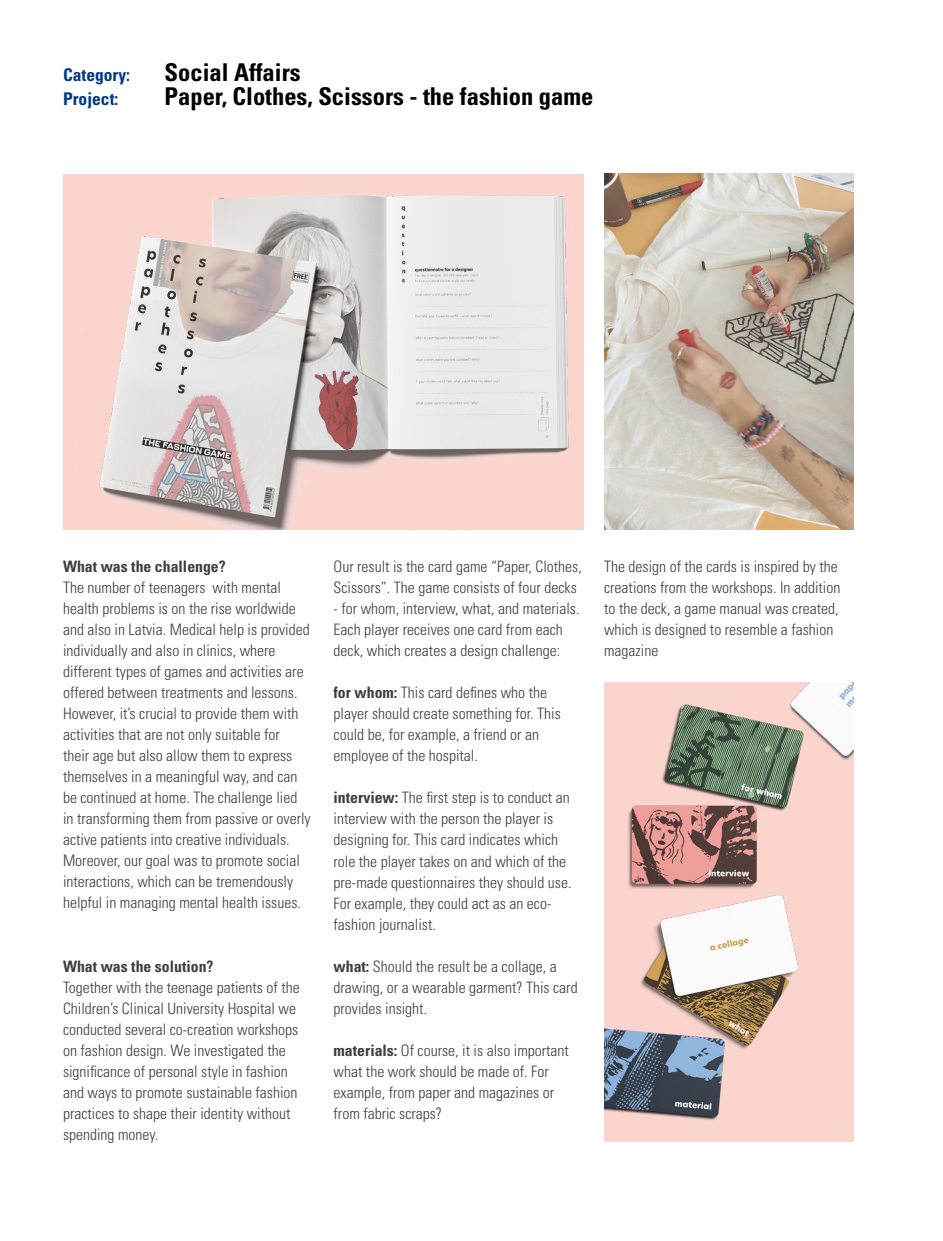
<style>
.page{position:relative;width:943px;height:1241px;background:#fff}
.page>*{position:absolute;margin:0;border:0;box-sizing:border-box;transform-origin:0 0}
.t1{font:700 condensed 24.5px "Univers LT Std";color:#000}
.t2{font:700 condensed 17.5px "Univers LT Std";color:#003882}
.t3{font:300 condensed 15.75px/21px "Univers LT Std";color:#3e3d40}
.t4{font:700 condensed 15.75px "Univers LT Std";color:#3e3d40}
.s1{font-weight:700}
</style>
<div class="page">
<img style="left:64px;top:174px;width:519px;height:355px">
<img style="left:604px;top:682px;width:249px;height:459px">
<img style="left:604px;top:174px;width:249px;height:355px">
<p class="t2" style="left:63px;top:64px;width:69px">Category:</p>
<h1 class="t1" style="left:164px;top:57px;width:138px">Social Affairs</h1>
<p class="t2" style="left:63px;top:88px;width:57px">Project:</p>
<h1 class="t1" style="left:165px;top:81px;width:430px">Paper, Clothes, Scissors - the fashion game</h1>
<p class="t4" style="left:63px;top:557px;width:164px">What was the challenge?</p>
<p class="t3" style="left:63px;top:577px;width:249px">The number of teenagers with mental health problems is on the rise worldwide and also in Latvia. Medical help is provided individually and also in clinics, where different types of games and activities are offered between treatments and lessons.<br>However, it’s crucial to provide them with activities that are not only suitable for<br>their age but also allow them to express themselves in a meaningful way, and can be continued at home. The challenge lied in transforming them from passive or overly active patients into creative individuals.<br>Moreover, our goal was to promote social interactions, which can be tremendously helpful in managing mental health issues.</p>
<p class="t4" style="left:63px;top:956px;width:152px">What was the solution?</p>
<p class="t3" style="left:63px;top:976px;width:238px">Together with the teenage patients of the Children’s Clinical University Hospital we conducted several co-creation workshops on fashion design. We investigated the significance of personal style in fashion and ways to promote sustainable fashion practices to shape their identity without spending money.</p>
<p class="t3" style="left:333px;top:556px;width:250px">Our result is the card game “Paper, Clothes,<br>Scissors”. The game consists of four decks</p>
<p class="t3" style="left:333px;top:598px;width:247px">- for whom, interview, what, and materials.<br>Each player receives one card from each deck, which creates a design challenge:</p>
<p class="t3" style="left:333px;top:682px;width:229px"><span class="s1">for whom:</span> This card defines who the player should create something for. This could be, for example, a friend or an employee of the hospital.</p>
<p class="t3" style="left:333px;top:787px;width:239px"><span class="s1">interview:</span> The first step is to conduct an interview with the person the player is designing for. This card indicates which role the player takes on and which of the pre-made questionnaires they should use.<br>For example, they could act as an eco&shy;fashion journalist.</p>
<p class="t3" style="left:333px;top:955px;width:245px"><span class="s1">what:</span> Should the result be a collage, a drawing, or a wearable garment? This card provides insight.</p>
<p class="t3" style="left:333px;top:1039px;width:237px"><span class="s1">materials:</span> Of course, it is also important what the work should be made of. For example, from paper and magazines or from fabric scraps?</p>
<p class="t3" style="left:604px;top:556px;width:238px">The design of the cards is inspired by the creations from the workshops. In addition to the deck, a game manual was created, which is designed to resemble a fashion magazine</p>
</div>
